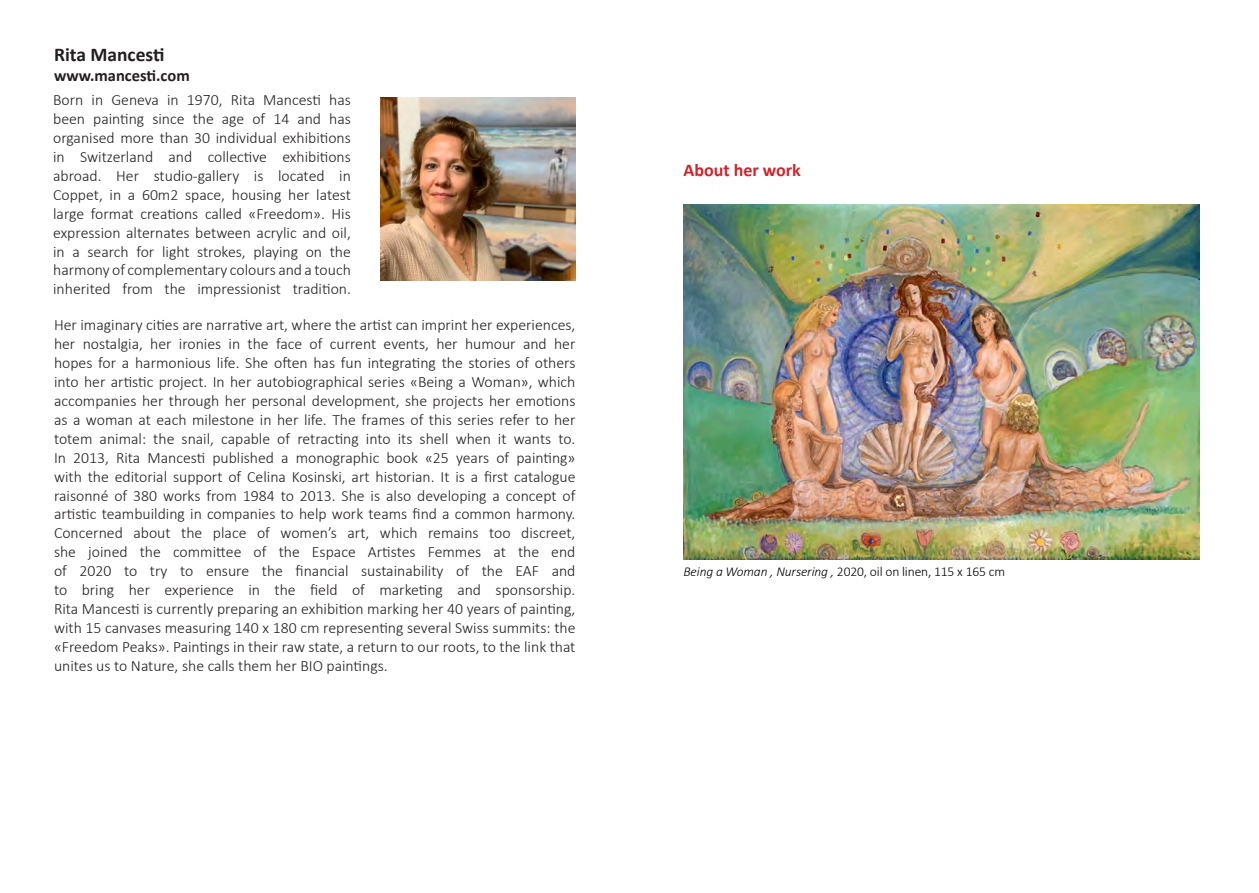
<style>
.page{position:relative;width:1259px;height:893px;background:#fff}
.page>*{position:absolute;margin:0;border:0;box-sizing:border-box;transform-origin:0 0}
.t1{font:700 19.5px "Calibri";color:#231f20}
.t2{font:700 18px "Calibri";color:#d1232a}
.t3{font:700 16.5px "Calibri";color:#231f20}
.t4{font:300 15.75px/18.9px "Calibri";color:#231f20;text-align:justify}
.t5{font:300 13.5px "Calibri";letter-spacing:-.01em;color:#000001}
.s1{font-style:italic}
</style>
<div class="page">
<img style="left:380px;top:97px;width:195px;height:184px">
<img style="left:683px;top:204px;width:516px;height:356px">
<p class="t1" style="left:54px;top:41px;width:112px">Rita Mancesti</p>
<p class="t3" style="left:54px;top:64px;width:137px">www.mancesti.com</p>
<p class="t4" style="left:53px;top:91px;width:299px">Born in Geneva in 1970, Rita Mancesti has been painting since the age of 14 and has organised more than 30 individual exhibitions in Switzerland and collective exhibitions abroad. Her studio-gallery is located in Coppet, in a 60m2 space, housing her latest large format creations called «Freedom». His expression alternates between acrylic and oil, in a search for light strokes, playing on the harmony of complementary colours and a touch inherited from the impressionist tradition.</p>
<p class="t4" style="left:54px;top:316px;width:523px">Her imaginary cities are narrative art, where the artist can imprint her experiences, her nostalgia, her ironies in the face of current events, her humour and her hopes for a harmonious life. She often has fun integrating the stories of others into her artistic project. In her autobiographical series «Being a Woman», which accompanies her through her personal development, she projects her emotions as a woman at each milestone in her life. The frames of this series refer to her totem animal: the snail, capable of retracting into its shell when it wants to.<br>In 2013, Rita Mancesti published a monographic book «25 years of painting» with the editorial support of Celina Kosinski, art historian. It is a first catalogue raisonné of 380 works from 1984 to 2013. She is also developing a concept of artistic teambuilding in companies to help work teams find a common harmony.<br>Concerned about the place of women’s art, which remains too discreet, she joined the committee of the Espace Artistes Femmes at the end of 2020 to try to ensure the financial sustainability of the EAF and to bring her experience in the field of marketing and sponsorship.<br>Rita Mancesti is currently preparing an exhibition marking her 40 years of painting, with 15 canvases measuring 140 x 180 cm representing several Swiss summits: the «Freedom Peaks». Paintings in their raw state, a return to our roots, to the link that unites us to Nature, she calls them her BIO paintings.</p>
<p class="t2" style="left:683px;top:157px;width:119px">About her work</p>
<p class="t5" style="left:683px;top:563px;width:323px"><span class="s1">Being a Woman , Nursering ,</span> 2020, oil on linen, 115 x 165 cm</p>
</div>
